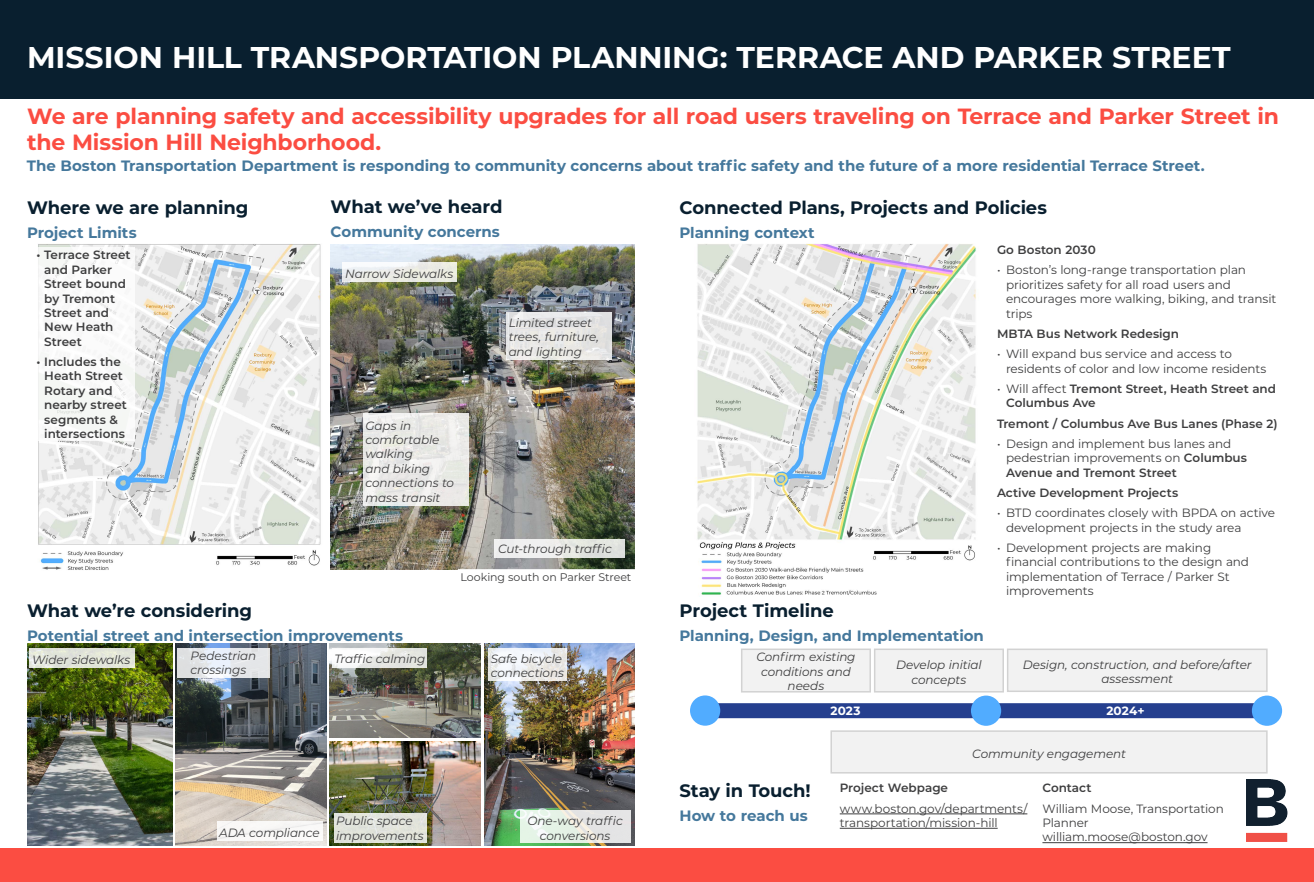
<style>
.page{position:relative;width:1314px;height:882px;background:#fff}
.page>*{position:absolute;margin:0;border:0;box-sizing:border-box;transform-origin:0 0}
.t1{font:700 30px "Montserrat";letter-spacing:-.005em;color:#fff}
.t2{font:700 22px/26.4px "Montserrat";letter-spacing:-.005em;color:#fb4d42}
.dk_blue_caption{font:700 18px "Montserrat";letter-spacing:-.005em;color:#091f2f}
.dk_blue_caption-2{font:700 15px "Montserrat";color:#45789c}
.t3{font:12px/14.4px "Montserrat";letter-spacing:-.005em;color:#3e3e3f}
.t4{font:italic 12px/14.4px "Montserrat";letter-spacing:-.01em;color:#3e3e3f}
.t5{font:600 12px/14.4px "Montserrat";color:#3e3e3f}
.dk_blue_caption-3{font:700 12px "Montserrat";letter-spacing:.015em;color:#fff}
.t6{font:11px "Montserrat";letter-spacing:-.005em;color:#3e3e3f}
.s1{font-weight:400}
.s2{font-weight:600}
</style>
<div class="page">
<hr style="left:840px;top:814px;width:187px;height:1px;background:#3e3e3f">
<hr style="left:840px;top:828px;width:158px;height:1px;background:#3e3e3f">
<hr style="left:1042px;top:842px;width:166px;height:1px;background:#3e3e3f">
<img style="left:1247px;top:779px;width:40px;height:62px">
<div style="left:0;top:0;width:1314px;height:98px;background:#091f2f"></div>
<div style="left:0;top:849px;width:1314px;height:33px;background:#fb4d42"></div>
<img style="left:38px;top:244px;width:283px;height:326px">
<div style="left:34px;top:247px;width:100px;height:194px;background:#fff"></div>
<img style="left:697px;top:244px;width:279px;height:351px">
<img style="left:331px;top:245px;width:303px;height:325px">
<svg style="left:343px;top:263px;width:114px;height:19px;fill:#ecece5"></svg>
<div style="left:494px;top:539px;width:130px;height:19px;background:linear-gradient(to right,#f4f3f5,#dee1db)"></div>
<div style="left:506px;top:312px;width:106px;height:47px;background:linear-gradient(to right,#eae9e8,#e3e2e1)"></div>
<div style="left:363px;top:414px;width:105px;height:92px;background:linear-gradient(to right,#ecebea,#eae9e6)"></div>
<img style="left:484px;top:644px;width:150px;height:202px">
<img style="left:176px;top:644px;width:150px;height:202px">
<img style="left:27px;top:644px;width:145px;height:202px">
<div style="left:217px;top:822px;width:105px;height:19px;background:#f9f8f7"></div>
<img style="left:330px;top:644px;width:151px;height:93px">
<img style="left:330px;top:741px;width:151px;height:105px">
<div style="left:335px;top:814px;width:92px;height:29px;background:#e1e4db"></div>
<svg style="left:177px;top:648px;width:93px;height:29px;background:#e5e8ec"></svg>
<div style="left:30px;top:648px;width:105px;height:19px;background:#e2e5d9"></div>
<svg style="left:332px;top:648px;width:95px;height:19px;fill:#e8e8e4"></svg>
<svg style="left:488px;top:648px;width:79px;height:33px"></svg>
<svg style="left:520px;top:810px;width:110px;height:33px;background:#e7ece6"></svg>
<div style="left:705px;top:703px;width:563px;height:15px;background:#253f8e"></div>
<div style="left:690px;top:695px;width:30px;height:31px;background:#51acff;border-radius:50%"></div>
<div style="left:1252px;top:696px;width:30px;height:30px;background:#51acff;border-radius:50%"></div>
<div style="left:971px;top:696px;width:30px;height:30px;background:#51acff;border-radius:50%"></div>
<div style="left:741px;top:649px;width:130px;height:44px;background:#f2f2f2;border:2px solid #d2d2d2"></div>
<div style="left:874px;top:649px;width:130px;height:44px;background:#f2f2f2;border:2px solid #d2d2d2"></div>
<div style="left:1007px;top:649px;width:261px;height:43px;background:#f2f2f2;border:2px solid #d2d2d2"></div>
<div style="left:830px;top:730px;width:438px;height:44px;background:#f2f2f2;border:2px solid #d2d2d2"></div>
<p class="t1" style="left:27px;top:36px;width:1205px">MISSION HILL TRANSPORTATION PLANNING: TERRACE AND PARKER STREET</p>
<p class="t2" style="left:27px;top:102px;width:1254px">We are planning safety and accessibility upgrades for all road users traveling on Terrace and Parker Street in the Mission Hill Neighborhood.</p>
<p class="dk_blue_caption-2" style="left:27px;top:154px;width:1180px">The Boston Transportation Department is responding to community concerns about traffic safety and the future of a more residential Terrace Street.</p>
<p class="dk_blue_caption" style="left:27px;top:195px;width:223px">Where we are planning</p>
<p class="dk_blue_caption-2" style="left:27px;top:222px;width:111px">Project Limits</p>
<p class="t5" style="left:44px;top:247px;width:88px;text-indent:-8px">• Terrace Street and Parker<br>Street bound by Tremont<br>Street and<br>New Heath<br>Street</p>
<p class="t5" style="left:44px;top:354px;width:84px;text-indent:-8px">• Includes the<br>Heath Street<br>Rotary and nearby street segments &amp; intersections</p>
<p class="dk_blue_caption" style="left:331px;top:194px;width:174px">What we’ve heard</p>
<p class="dk_blue_caption-2" style="left:331px;top:221px;width:171px">Community concerns</p>
<p class="t4" style="left:345px;top:266px;width:110px">Narrow Sidewalks</p>
<p class="t4" style="left:509px;top:315px;width:92px">Limited street trees, furniture, and lighting</p>
<p class="t4" style="left:365px;top:418px;width:90px">Gaps in comfortable walking<br>and biking connections to mass transit</p>
<p class="t4" style="left:498px;top:541px;width:115px">Cut-through traffic</p>
<p class="t6" style="left:461px;top:570px;width:172px">Looking south on Parker Street</p>
<p class="dk_blue_caption" style="left:27px;top:598px;width:227px">What we’re considering</p>
<p class="dk_blue_caption-2" style="left:27px;top:625px;width:378px">Potential street and intersection improvements</p>
<p class="t4" style="left:32px;top:652px;width:100px">Wider sidewalks</p>
<p class="t4" style="left:191px;top:648px;width:67px">Pedestrian crossings</p>
<p class="t4" style="left:335px;top:652px;width:92px">Traffic calming</p>
<p class="t4" style="left:219px;top:825px;width:102px">ADA compliance</p>
<p class="t4" style="left:336px;top:813px;width:89px">Public space improvements</p>
<p class="t4" style="left:491px;top:651px;width:75px">Safe bicycle connections</p>
<p class="t4" style="left:527px;top:813px;width:97px;text-align:center">One-way traffic conversions</p>
<p class="dk_blue_caption" style="left:680px;top:195px;width:369px">Connected Plans, Projects and Policies</p>
<p class="dk_blue_caption-2" style="left:680px;top:222px;width:137px">Planning context</p>
<p class="dk_blue_caption" style="left:680px;top:598px;width:156px">Project Timeline</p>
<p class="dk_blue_caption-2" style="left:680px;top:625px;width:306px">Planning, Design, and Implementation</p>
<p class="t5" style="left:997px;top:242px;width:100px">Go Boston 2030</p>
<p class="t3" style="left:1006px;top:262px;width:272px;text-indent:-9px">• Boston’s long-range transportation plan prioritizes safety for all road users and encourages more walking, biking, and transit trips</p>
<p class="t5" style="left:997px;top:326px;width:184px">MBTA Bus Network Redesign</p>
<p class="t3" style="left:1006px;top:346px;width:262px;text-indent:-9px">• Will expand bus service and access to residents of color and low income residents</p>
<p class="t5" style="left:1006px;top:381px;width:272px;text-indent:-9px"><span class="s1">• Will affect</span> Tremont Street, Heath Street and<br>Columbus Ave</p>
<p class="t5" style="left:997px;top:416px;width:282px">Tremont / Columbus Ave Bus Lanes (Phase 2)</p>
<p class="t3" style="left:1006px;top:436px;width:243px;text-indent:-9px">• Design and implement bus lanes and pedestrian improvements on <span class="s2">Columbus<br>Avenue and Tremont Street</span></p>
<p class="t5" style="left:997px;top:485px;width:183px">Active Development Projects</p>
<p class="t3" style="left:1006px;top:505px;width:271px;text-indent:-9px">• BTD coordinates closely with BPDA on active development projects in the study area</p>
<p class="t3" style="left:1006px;top:540px;width:245px;text-indent:-9px">• Development projects are making financial contributions to the design and implementation of Terrace / Parker St improvements</p>
<p class="t4" style="left:756px;top:650px;width:101px;text-align:center">Confirm existing conditions and needs</p>
<p class="t4" style="left:896px;top:657px;width:87px;text-align:center">Develop initial concepts</p>
<p class="t4" style="left:1023px;top:657px;width:230px;text-align:center">Design, construction, and before/after assessment</p>
<p class="dk_blue_caption-3" style="left:830px;top:702px;width:31px">2023</p>
<p class="dk_blue_caption-3" style="left:1106px;top:702px;width:40px">2024+</p>
<p class="dk_blue_caption" style="left:680px;top:778px;width:133px">Stay in Touch!</p>
<p class="dk_blue_caption-2" style="left:680px;top:805px;width:130px">How to reach us</p>
<p class="t4" style="left:972px;top:746px;width:155px">Community engagement</p>
<p class="t5" style="left:840px;top:780px;width:110px">Project Webpage</p>
<p class="t3" style="left:840px;top:801px;width:189px">www.boston.gov/departments/ transportation/mission-hill</p>
<p class="t5" style="left:1042px;top:780px;width:51px">Contact</p>
<p class="t3" style="left:1042px;top:801px;width:183px">William Moose, Transportation<br>Planner william.moose@boston.gov</p>
</div>
